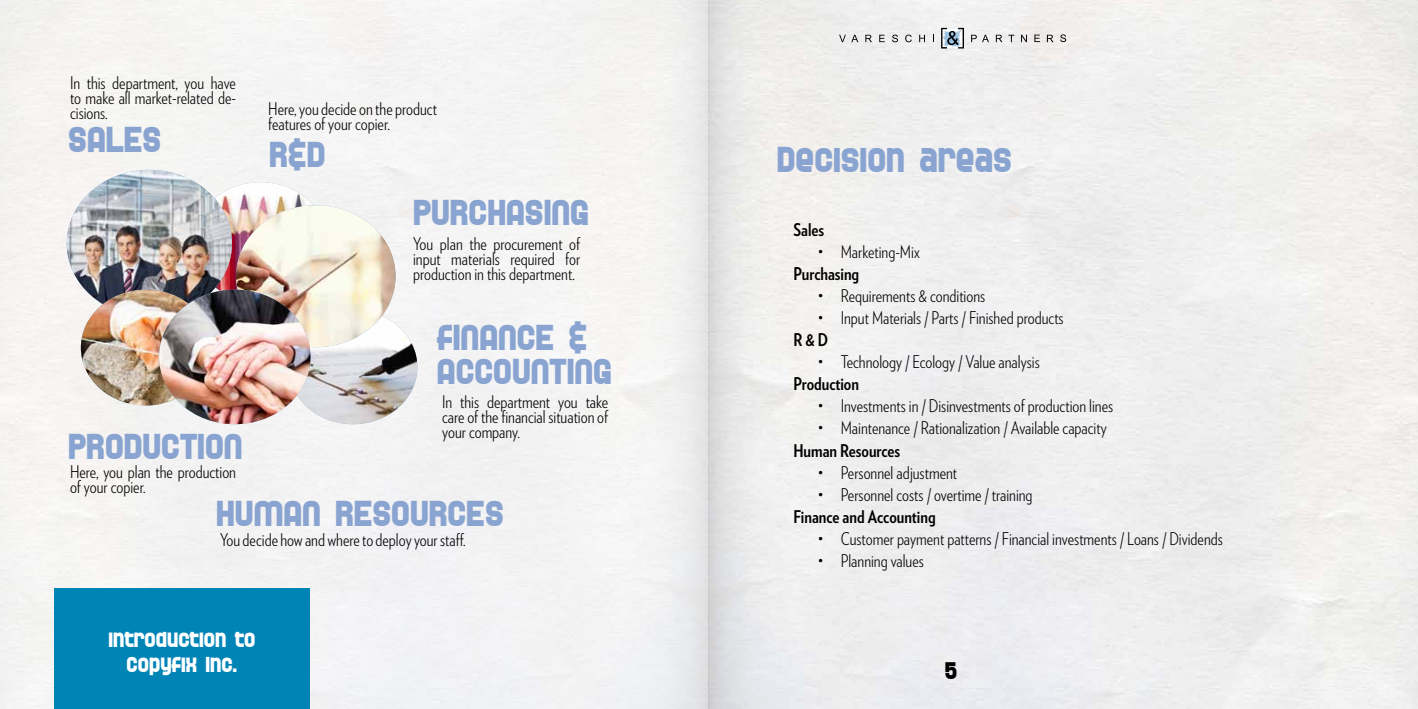
<style>
.page{position:relative;width:1418px;height:709px;background:#fff}
.page>*{position:absolute;margin:0;border:0;box-sizing:border-box;transform-origin:0 0}
.t1{font:700 37.5px/33.8px "SF Speedwaystar";color:#89a4d1}
.t2{font:700 25px "SF Speedwaystar";color:#000}
.t3{font:700 22.5px/25px "SF Speedwaystar";color:#fff;text-align:center}
.t4{font:300 17.5px/15px "Verlag Condensed";color:#000;text-align:justify}
.t5{font:700 17.5px "Verlag Condensed";color:#000}
</style>
<div class="page">
<img style="left:0;top:0;width:1417px;height:709px">
<svg style="left:839px;top:35px;width:19px;height:7px"></svg>
<svg style="left:865px;top:35px;width:7px;height:7px"></svg>
<svg style="left:879px;top:35px;width:5px;height:7px"></svg>
<svg style="left:892px;top:35px;width:6px;height:7px"></svg>
<svg style="left:905px;top:35px;width:6px;height:7px"></svg>
<svg style="left:919px;top:35px;width:6px;height:7px"></svg>
<svg style="left:971px;top:35px;width:5px;height:7px"></svg>
<svg style="left:982px;top:35px;width:7px;height:7px"></svg>
<svg style="left:995px;top:35px;width:7px;height:7px"></svg>
<svg style="left:1008px;top:35px;width:6px;height:7px"></svg>
<svg style="left:1021px;top:35px;width:5px;height:7px"></svg>
<svg style="left:1034px;top:35px;width:5px;height:7px"></svg>
<svg style="left:1046px;top:35px;width:7px;height:7px"></svg>
<svg style="left:1060px;top:34px;width:6px;height:8px"></svg>
<svg style="left:941px;top:28px;width:23px;height:21px"></svg>
<img style="left:310px;top:310px;width:107px;height:114px">
<img style="left:232px;top:182px;width:96px;height:108px">
<img style="left:67px;top:170px;width:165px;height:147px">
<img style="left:236px;top:205px;width:159px;height:142px">
<img style="left:81px;top:290px;width:78px;height:115px">
<img style="left:159px;top:290px;width:151px;height:134px">
<div style="left:54px;top:588px;width:255px;height:121px;background:#0084b6"></div>
<p class="t4" style="left:70px;top:75px;width:167px">In this department, you have to make all market-related de&shy;cisions.</p>
<h1 class="t1" style="left:68px;top:122px;width:94px">SALES</h1>
<h1 class="t1" style="left:68px;top:429px;width:176px">PRODUCTION</h1>
<p class="t4" style="left:70px;top:463px;width:167px">Here, you plan the production of your copier.</p>
<p class="t4" style="left:268px;top:100px;width:170px">Here, you decide on the product features of your copier.</p>
<h1 class="t1" style="left:269px;top:137px;width:58px">R&amp;D</h1>
<h1 class="t1" style="left:413px;top:195px;width:177px">PURCHASING</h1>
<p class="t4" style="left:413px;top:235px;width:168px">You plan the procurement of input materials required for production in this department.</p>
<h1 class="t1" style="left:437px;top:320px;width:176px">FINANCE &amp;<br>ACCOUNTING</h1>
<p class="t4" style="left:442px;top:393px;width:167px">In this department you take care of the financial situation of your company.</p>
<h1 class="t1" style="left:216px;top:496px;width:289px">HUMAN RESOURCES</h1>
<p class="t4" style="left:220px;top:531px;width:247px">You decide how and where to deploy your staff.</p>
<p class="t3" style="left:108px;top:627px;width:148px">INTRODUCTION TO<br>COPYFIX INC.</p>
<h1 class="t1" style="left:776px;top:142px;width:237px">DECISION AREAS</h1>
<p class="t5" style="left:793px;top:216px;width:32px">Sales</p>
<p class="t4" style="left:818px;top:243px;width:103px">• Marketing-Mix</p>
<p class="t5" style="left:793px;top:260px;width:67px">Purchasing</p>
<p class="t4" style="left:818px;top:287px;width:168px">• Requirements &amp; conditions</p>
<p class="t4" style="left:818px;top:309px;width:247px">• Input Materials / Parts / Finished products</p>
<p class="t5" style="left:793px;top:327px;width:36px">R &amp; D</p>
<p class="t4" style="left:818px;top:354px;width:223px">• Technology / Ecology / Value analysis</p>
<p class="t5" style="left:793px;top:371px;width:67px">Production</p>
<p class="t4" style="left:818px;top:398px;width:296px">• Investments in / Disinvestments of production lines</p>
<p class="t4" style="left:818px;top:420px;width:290px">• Maintenance / Rationalization / Available capacity</p>
<p class="t5" style="left:793px;top:437px;width:108px">Human Resources</p>
<p class="t4" style="left:818px;top:464px;width:140px">• Personnel adjustment</p>
<p class="t4" style="left:818px;top:486px;width:216px">• Personnel costs / overtime / training</p>
<p class="t5" style="left:793px;top:503px;width:144px">Finance and Accounting</p>
<p class="t4" style="left:818px;top:530px;width:406px">• Customer payment patterns / Financial investments / Loans / Dividends</p>
<p class="t4" style="left:818px;top:552px;width:107px">• Planning values</p>
<h2 class="t2" style="left:944px;top:656px;width:14px">5</h2>
</div>
